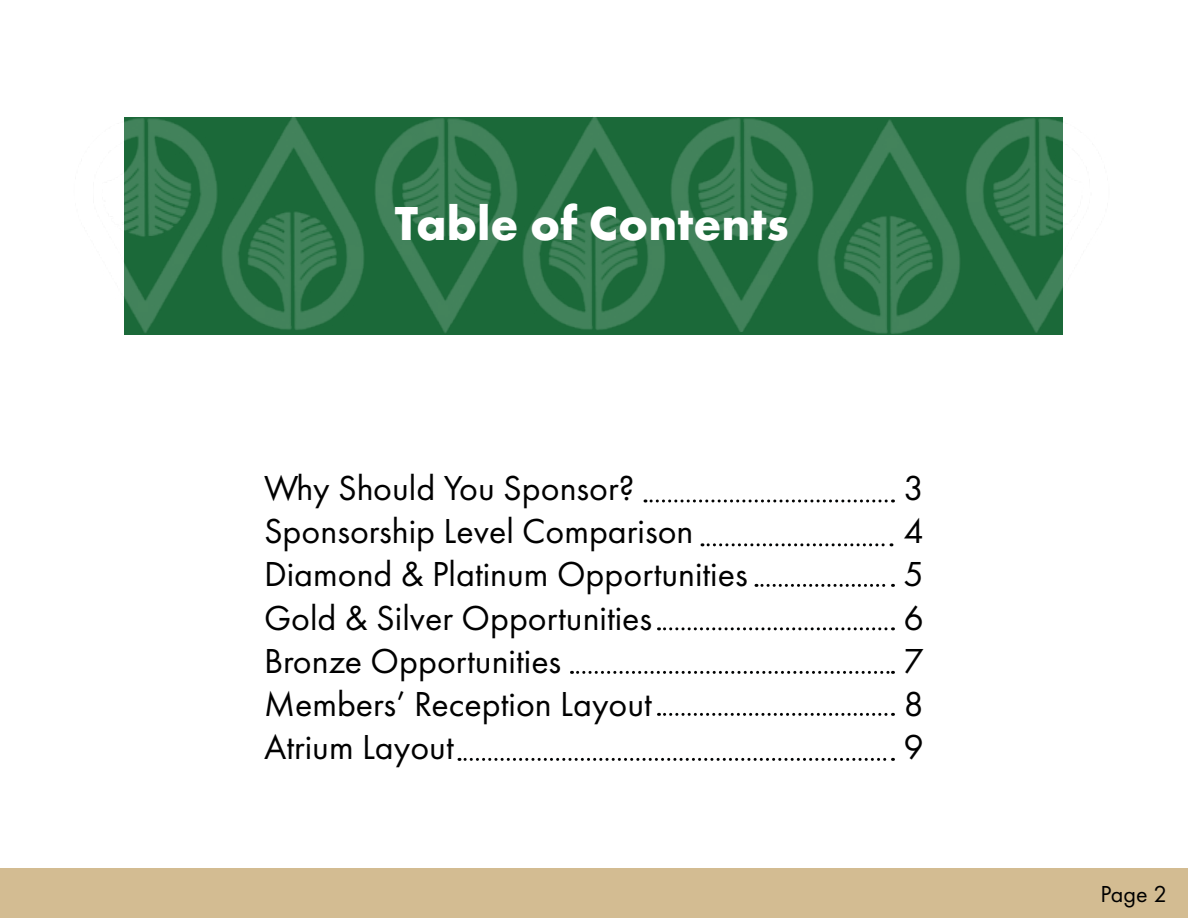
<style>
.page{position:relative;width:1188px;height:918px;background:#fff}
.page>*{position:absolute;margin:0;border:0;box-sizing:border-box;transform-origin:0 0}
.t1{font:700 49.5px "Futura PT";color:#fff}
.t2{font:36px/43.2px "Futura PT";color:#000;text-align:justify}
.t3{font:24px "Futura PT";color:#000}
</style>
<div class="page">
<img style="left:521px;top:117px;width:146px;height:216px">
<img style="left:816px;top:117px;width:146px;height:218px">
<img style="left:124px;top:117px;width:242px;height:217px">
<img style="left:374px;top:117px;width:145px;height:218px">
<img style="left:669px;top:117px;width:145px;height:215px">
<img style="left:964px;top:117px;width:99px;height:216px">
<svg style="left:645px;top:500px;width:248px;height:2px"></svg>
<svg style="left:702px;top:543px;width:190px;height:3px"></svg>
<svg style="left:756px;top:584px;width:137px;height:3px"></svg>
<svg style="left:658px;top:627px;width:235px;height:3px"></svg>
<div style="left:0;top:868px;width:1188px;height:50px;background:#d3bc92"></div>
<svg style="left:459px;top:758px;width:434px;height:3px"></svg>
<svg style="left:572px;top:671px;width:321px;height:3px"></svg>
<svg style="left:658px;top:713px;width:235px;height:3px"></svg>
<h1 class="t1" style="left:395px;top:191px;width:395px">Table of Contents</h1>
<p class="t2" style="left:264px;top:466px;width:485px;text-align:left">Why Should You Sponsor?<br>Sponsorship Level Comparison<br>Diamond &amp; Platinum Opportunities<br>Gold &amp; Silver Opportunities<br>Bronze Opportunities<br>Members’ Reception Layout<br>Atrium Layout</p>
<p class="t2" style="left:904px;top:466px;width:22px">3<br>4<br>5<br>6<br>7<br>8<br>9</p>
<p class="t3" style="left:1101px;top:879px;width:68px">Page 2</p>
</div>
